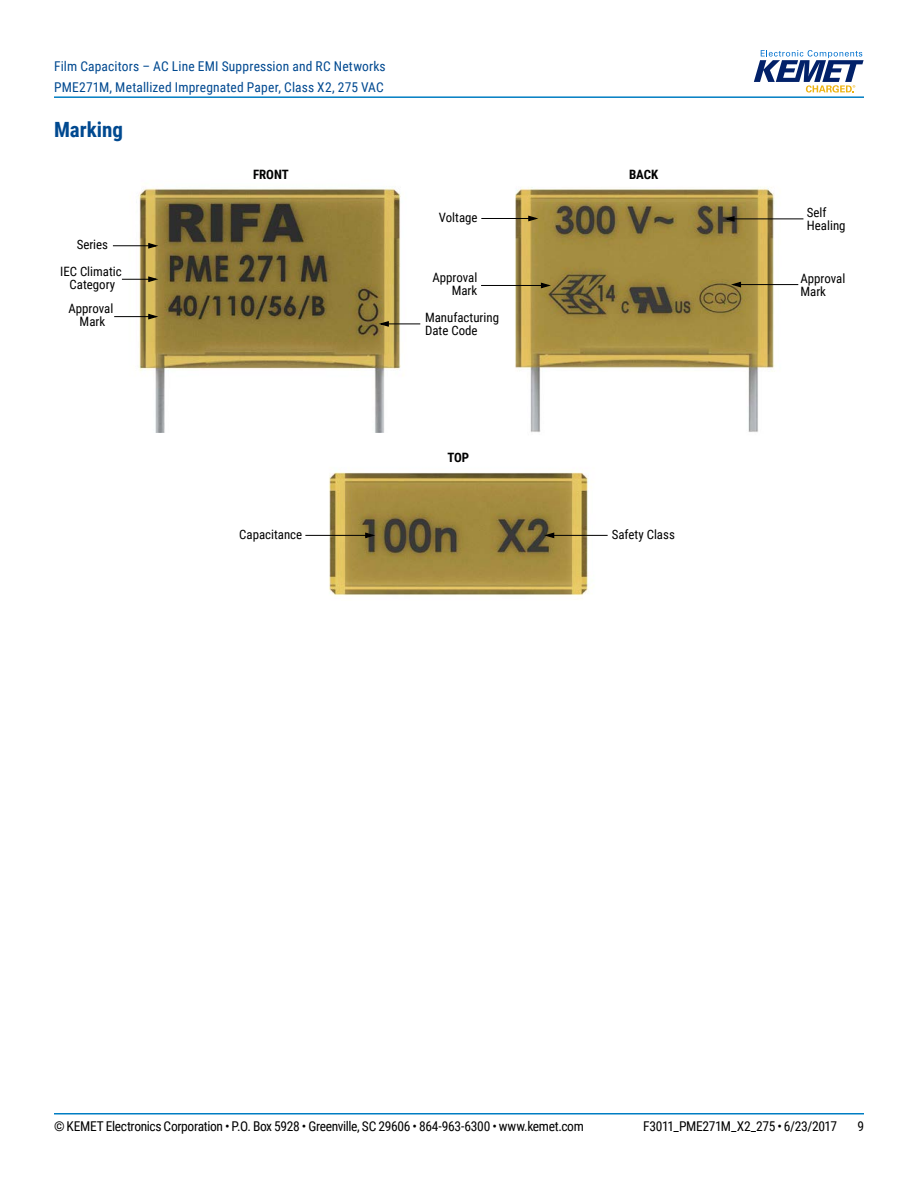
<style>
.page{position:relative;width:918px;height:1188px;background:#fff}
.page>*{position:absolute;margin:0;border:0;box-sizing:border-box;transform-origin:0 0}
.t1{font:700 21px "Roboto Condensed";color:#004990}
.t2{font:13.5px "Roboto Condensed";letter-spacing:-.025em;color:#000}
.t3{font:13.5px/21px "Roboto Condensed";letter-spacing:.015em;color:#004990}
.t4{font:12.9px/12.9px "Roboto Condensed";color:#000}
.t5{font:700 12.9px "Roboto Condensed";color:#000}
</style>
<div class="page">
<hr style="left:54px;top:1113px;width:810px;height:2px;background:#007dc3">
<hr style="left:54px;top:96px;width:810px;height:2px;background:#007dc3">
<svg style="left:754px;top:50px;width:110px;height:43px"></svg>
<img style="left:306px;top:469px;width:302px;height:127px">
<img style="left:112px;top:188px;width:309px;height:245px">
<img style="left:515px;top:187px;width:289px;height:246px">
<hr style="left:305px;top:535px;width:61px;height:1px;background:#000">
<svg style="left:364px;top:532px;width:14px;height:7px"></svg>
<hr style="left:553px;top:535px;width:55px;height:1px;background:#000">
<svg style="left:542px;top:532px;width:13px;height:7px"></svg>
<hr style="left:481px;top:218px;width:48px;height:1px;background:#000">
<svg style="left:527px;top:215px;width:14px;height:7px"></svg>
<hr style="left:481px;top:285px;width:61px;height:1px;background:#000">
<svg style="left:540px;top:282px;width:13px;height:7px"></svg>
<hr style="left:113px;top:245px;width:36px;height:1px;background:#000">
<svg style="left:147px;top:242px;width:14px;height:7px"></svg>
<svg style="left:122px;top:276px;width:39px;height:7px"></svg>
<hr style="left:114px;top:316px;width:35px;height:1px;background:#000">
<svg style="left:147px;top:313px;width:14px;height:7px"></svg>
<hr style="left:388px;top:323px;width:32px;height:1px;background:#000">
<svg style="left:376px;top:320px;width:14px;height:8px"></svg>
<hr style="left:740px;top:284px;width:58px;height:1px;background:#000">
<svg style="left:729px;top:281px;width:13px;height:7px"></svg>
<hr style="left:734px;top:218px;width:69px;height:1px;background:#000">
<svg style="left:722px;top:215px;width:14px;height:8px"></svg>
<p class="t3" style="left:54px;top:55px;width:333px">Film Capacitors – AC Line EMI Suppression and RC Networks<br>PME271M, Metallized Impregnated Paper, Class X2, 275 VAC</p>
<h1 class="t1" style="left:54px;top:115px;width:71px">Marking</h1>
<p class="t5" style="left:253px;top:166px;width:37px">FRONT</p>
<p class="t5" style="left:629px;top:166px;width:31px">BACK</p>
<p class="t4" style="left:439px;top:210px;width:40px">Voltage</p>
<p class="t4" style="left:60px;top:230px;width:63px;line-height:27px;text-align:center">Series<br>IEC Climatic</p>
<p class="t4" style="left:69px;top:272px;width:48px;line-height:24.5px">Category<br>Approval</p>
<p class="t4" style="left:80px;top:315px;width:27px">Mark</p>
<p class="t4" style="left:425px;top:311px;width:76px">Manufacturing<br>Date Code</p>
<p class="t4" style="left:433px;top:271px;width:46px;text-align:right">Approval<br>Mark</p>
<p class="t5" style="left:447px;top:448px;width:23px">TOP</p>
<p class="t4" style="left:239px;top:527px;width:65px">Capacitance</p>
<p class="t4" style="left:612px;top:527px;width:65px">Safety Class</p>
<p class="t4" style="left:807px;top:206px;width:40px">Self<br>Healing</p>
<p class="t4" style="left:800px;top:271px;width:46px">Approval<br>Mark</p>
<p class="t2" style="left:54px;top:1116px;width:531px">© KEMET Electronics Corporation • P.O. Box 5928 • Greenville, SC 29606 • 864-963-6300 • www.kemet.com</p>
<p class="t2" style="left:643px;top:1116px;width:195px">F3011_PME271M_X2_275 • 6/23/2017</p>
<p class="t2" style="left:857px;top:1116px;width:8px">9</p>
</div>
